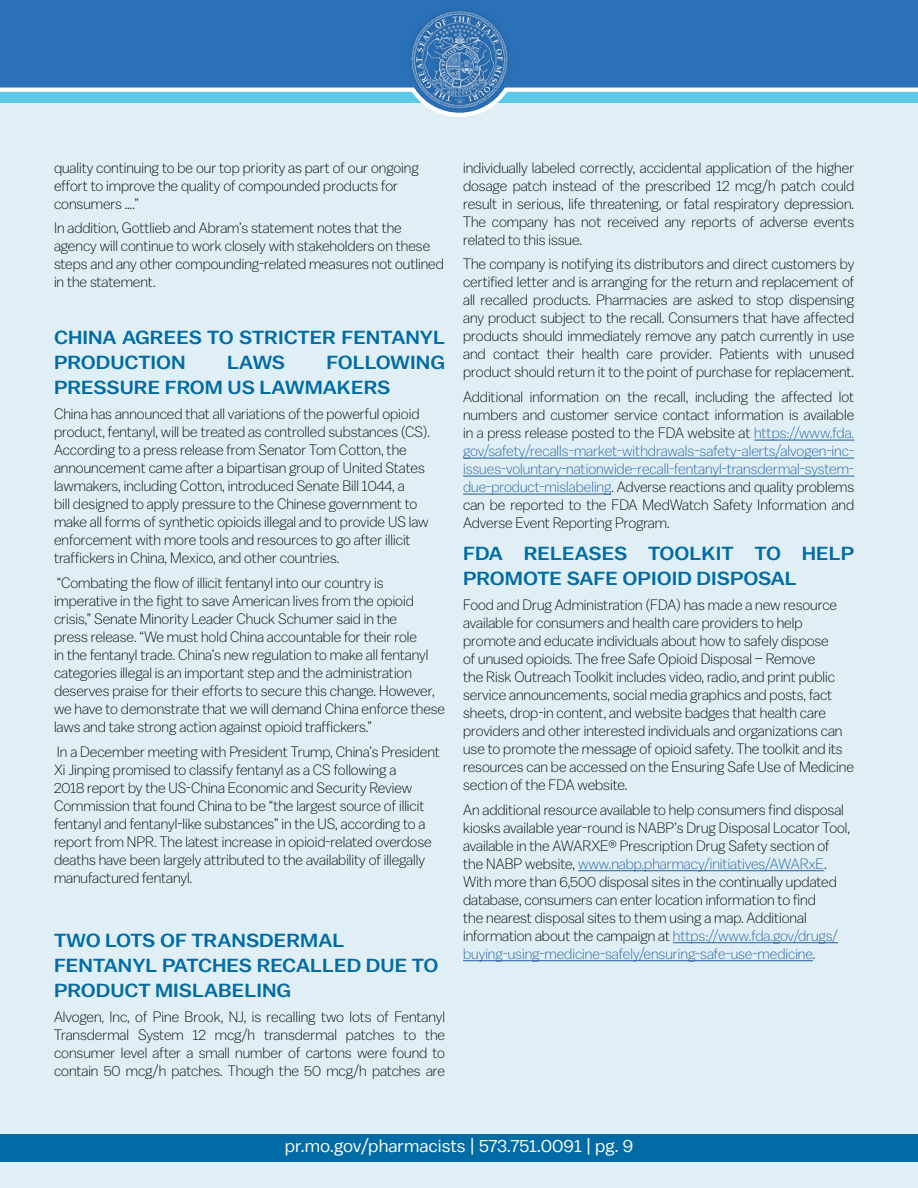
<style>
.page{position:relative;width:918px;height:1188px;background:#fff}
.page>*{position:absolute;margin:0;border:0;box-sizing:border-box;transform-origin:0 0}
.t1{font:500 18.9px/25.2px "Balto";color:#006ba5;scale:1.11 1}
.t2{font:18px "Balto";color:#fff}
.t3{font:300 15px/18px "Balto";color:#000101;text-align:justify}
.t4{font:300 15px/18px "Balto";color:#000}
.s1{color:#215e9e}
</style>
<div class="page">
<div style="left:0;top:73px;width:918px;height:1115px;background:#e0eff6"></div>
<svg style="left:0;top:0;width:918px;height:117px;background:#4d8dc6"></svg>
<div style="left:403px;top:2px;width:112px;height:113px;background:#000;opacity:.33"></div>
<img style="left:410px;top:10px;width:99px;height:99px">
<div style="left:0;top:1134px;width:918px;height:27px;background:#006ba5"></div>
<hr style="left:754px;top:440px;width:100px;height:1px;background:#215e9e">
<hr style="left:463px;top:458px;width:391px;height:1px;background:#215e9e">
<hr style="left:463px;top:476px;width:391px;height:1px;background:#215e9e">
<hr style="left:463px;top:494px;width:148px;height:1px;background:#215e9e">
<hr style="left:578px;top:870px;width:246px;height:1px;background:#215e9e">
<hr style="left:673px;top:942px;width:165px;height:1px;background:#215e9e">
<hr style="left:463px;top:960px;width:350px;height:1px;background:#215e9e">
<p class="t4" style="left:54px;top:158px;width:366px">quality continuing to be our top priority as part of our ongoing effort to improve the quality of compounded products for consumers ….”</p>
<p class="t4" style="left:54px;top:219px;width:391px">In addition, Gottlieb and Abram’s statement notes that the agency will continue to work closely with stakeholders on these steps and any other compounding-related measures not outlined in the statement.</p>
<p class="t1" style="left:54px;top:324px;width:354px">CHINA AGREES TO STRICTER FENTANYL<br>PRODUCTION</p>
<p class="t1" style="left:54px;top:350px;width:354px;text-indent:273px">FOLLOWING<br>PRESSURE FROM US LAWMAKERS</p>
<p class="t3" style="left:54px;top:405px;width:378px;text-align:left">China has announced that all variations of the powerful opioid product, fentanyl, will be treated as controlled substances (CS).<br>According to a press release from Senator Tom Cotton, the announcement came after a bipartisan group of United States lawmakers, including Cotton, introduced Senate Bill 1044, a<br>bill designed to apply pressure to the Chinese government to make all forms of synthetic opioids illegal and to provide US law enforcement with more tools and resources to go after illicit traffickers in China, Mexico, and other countries.</p>
<p class="t3" style="left:54px;top:573px;width:393px;text-align:left">“Combating the flow of illicit fentanyl into our country is imperative in the fight to save American lives from the opioid crisis,” Senate Minority Leader Chuck Schumer said in the<br>press release. “We must hold China accountable for their role<br>in the fentanyl trade. China’s new regulation to make all fentanyl categories illegal is an important step and the administration deserves praise for their efforts to secure this change. However, we have to demonstrate that we will demand China enforce these laws and take strong action against opioid traffickers.”</p>
<p class="t3" style="left:54px;top:742px;width:387px;text-align:left">In a December meeting with President Trump, China’s President Xi Jinping promised to classify fentanyl as a CS following a<br>2018 report by the US-China Economic and Security Review Commission that found China to be “the largest source of illicit fentanyl and fentanyl-like substances” in the US, according to a report from NPR. The latest increase in opioid-related overdose deaths have been largely attributed to the availability of illegally manufactured fentanyl.</p>
<p class="t1" style="left:227px;top:350px;width:54px">LAWS</p>
<p class="t1" style="left:54px;top:927px;width:348px">TWO LOTS OF TRANSDERMAL<br>FENTANYL PATCHES RECALLED DUE TO<br>PRODUCT MISLABELING</p>
<p class="t3" style="left:54px;top:1007px;width:393px">Alvogen, Inc, of Pine Brook, NJ, is recalling two lots of Fentanyl Transdermal System 12 mcg/h transdermal patches to the consumer level after a small number of cartons were found to contain 50 mcg/h patches. Though the 50 mcg/h patches are</p>
<p class="t3" style="left:463px;top:158px;width:393px">individually labeled correctly, accidental application of the higher dosage patch instead of the prescribed 12 mcg/h patch could result in serious, life threatening, or fatal respiratory depression.<br>The company has not received any reports of adverse events related to this issue.</p>
<p class="t3" style="left:463px;top:255px;width:393px">The company is notifying its distributors and direct customers by certified letter and is arranging for the return and replacement of all recalled products. Pharmacies are asked to stop dispensing any product subject to the recall. Consumers that have affected products should immediately remove any patch currently in use and contact their health care provider. Patients with unused product should return it to the point of purchase for replacement.</p>
<p class="t3" style="left:463px;top:388px;width:393px">Additional information on the recall, including the affected lot numbers and customer service contact information is available in a press release posted to the FDA website at <span class="s1">https://www.fda. gov/safety/recalls-market-withdrawals-safety-alerts/alvogen-inc&shy;issues-voluntary-nationwide-recall-fentanyl-transdermal-system&shy;due-product-mislabeling</span>. Adverse reactions and quality problems can be reported to the FDA MedWatch Safety Information and Adverse Event Reporting Program.</p>
<p class="t1" style="left:463px;top:540px;width:354px">FDA RELEASES TOOLKIT TO HELP<br>PROMOTE SAFE OPIOID DISPOSAL</p>
<p class="t4" style="left:463px;top:595px;width:392px">Food and Drug Administration (FDA) has made a new resource available for consumers and health care providers to help promote and educate individuals about how to safely dispose<br>of unused opioids. The free Safe Opioid Disposal – Remove<br>the Risk Outreach Toolkit includes video, radio, and print public service announcements, social media graphics and posts, fact sheets, drop-in content, and website badges that health care providers and other interested individuals and organizations can use to promote the message of opioid safety. The toolkit and its resources can be accessed on the Ensuring Safe Use of Medicine section of the FDA website.</p>
<p class="t4" style="left:463px;top:800px;width:389px">An additional resource available to help consumers find disposal kiosks available year-round is NABP’s Drug Disposal Locator Tool, available in the AWARXE® Prescription Drug Safety section of the NABP website, <span class="s1">www.nabp.pharmacy/initiatives/AWARxE</span>.<br>With more than 6,500 disposal sites in the continually updated database, consumers can enter location information to find<br>the nearest disposal sites to them using a map. Additional information about the campaign at <span class="s1">https://www.fda.gov/drugs/ buying-using-medicine-safely/ensuring-safe-use-medicine</span>.</p>
<p class="t2" style="left:285px;top:1135px;width:350px">pr.mo.gov/pharmacists | 573.751.0091 | pg. 9</p>
</div>
